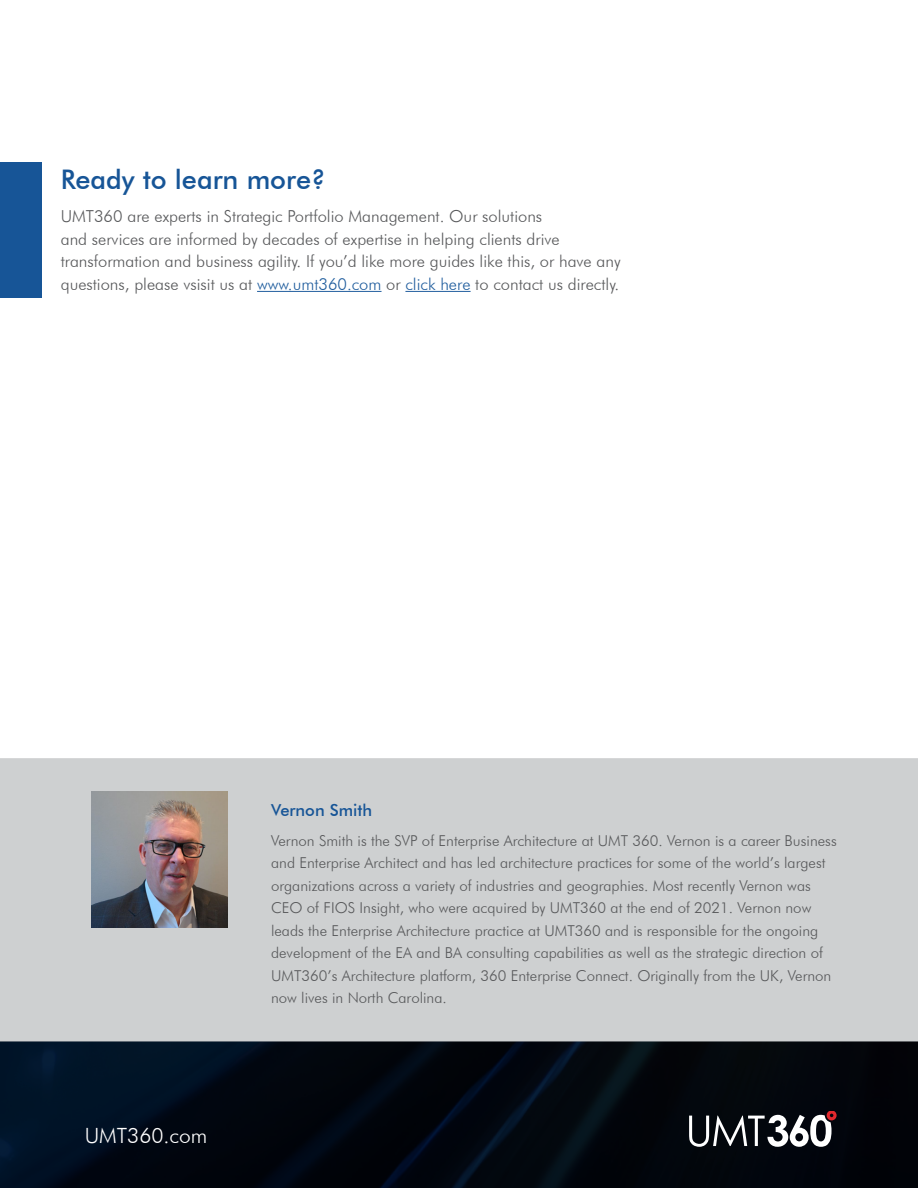
<style>
.page{position:relative;width:918px;height:1188px;background:#fff}
.page>*{position:absolute;margin:0;border:0;box-sizing:border-box;transform-origin:0 0}
.t1{font:500 27px "Futura BT";color:#175597}
.t2{font:300 21px "Futura BT";color:#fff}
.t3{font:300 16.5px/22.5px "Futura BT";color:#58595b}
.t4{font:500 16.5px "Futura BT";color:#175597}
.t5{font:300 15px/22.5px "Futura BT";color:#58595b}
.s1{color:#215e9e}
</style>
<div class="page">
<svg style="left:0;top:1042px;width:918px;height:146px;background:#010812"></svg>
<svg style="left:689px;top:1112px;width:148px;height:35px"></svg>
<div style="left:0;top:758px;width:918px;height:284px;background:#ced0d1"></div>
<img style="left:92px;top:792px;width:135px;height:135px">
<hr style="left:257px;top:291px;width:125px;height:1px;background:#215e9e">
<hr style="left:405px;top:291px;width:66px;height:1px;background:#215e9e">
<div style="left:0;top:162px;width:41px;height:136px;background:#175597"></div>
<h1 class="t1" style="left:61px;top:163px;width:267px">Ready to learn more?</h1>
<p class="t3" style="left:61px;top:205px;width:562px">UMT360 are experts in Strategic Portfolio Management. Our solutions<br>and services are informed by decades of expertise in helping clients drive transformation and business agility. If you’d like more guides like this, or have any questions, please vsisit us at <span class="s1">www.umt360.com</span> or <span class="s1">click here</span> to contact us directly.</p>
<h2 class="t2" style="left:85px;top:1123px;width:124px">UMT360.com</h2>
<p class="t4" style="left:271px;top:801px;width:103px">Vernon Smith</p>
<p class="t5" style="left:271px;top:829px;width:567px">Vernon Smith is the SVP of Enterprise Architecture at UMT 360. Vernon is a career Business and Enterprise Architect and has led architecture practices for some of the world’s largest organizations across a variety of industries and geographies. Most recently Vernon was CEO of FIOS Insight, who were acquired by UMT360 at the end of 2021. Vernon now leads the Enterprise Architecture practice at UMT360 and is responsible for the ongoing development of the EA and BA consulting capabilities as well as the strategic direction of UMT360’s Architecture platform, 360 Enterprise Connect. Originally from the UK, Vernon now lives in North Carolina.</p>
</div>
